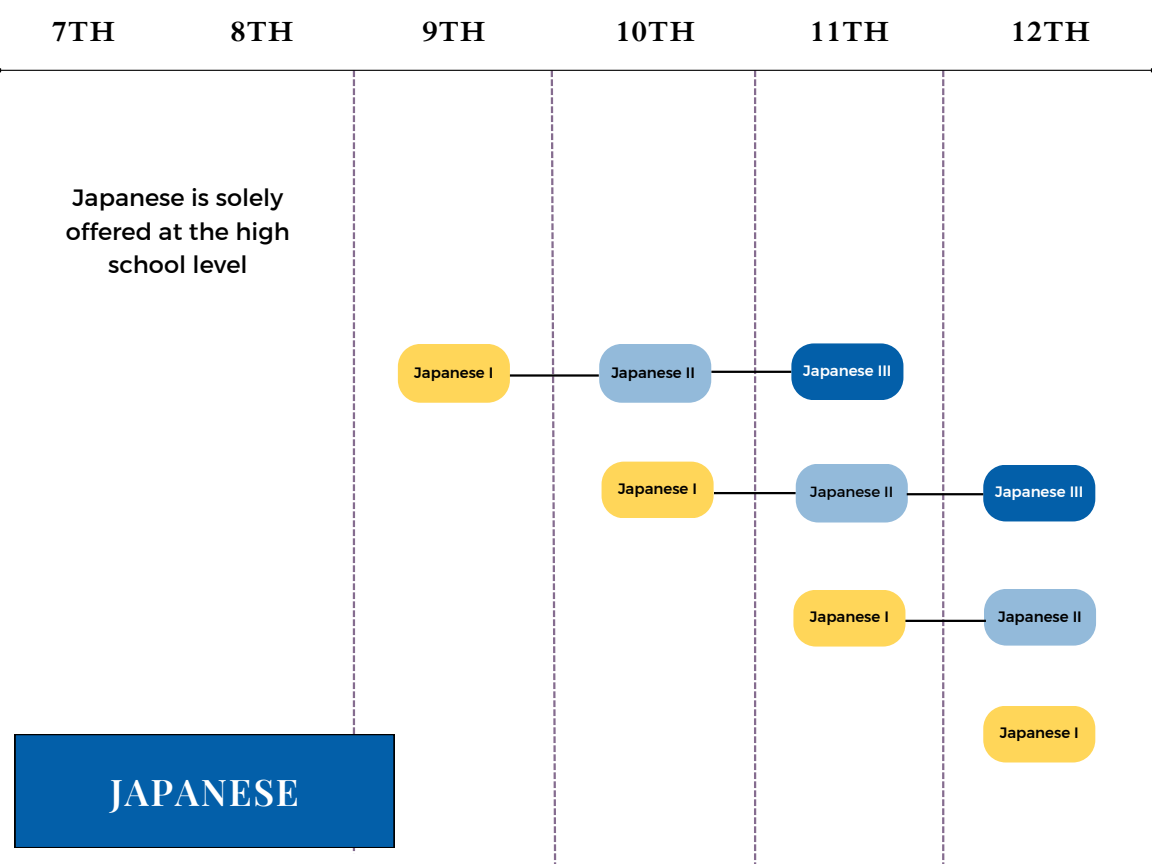
<style>
.page{position:relative;width:1152px;height:864px;background:#fff}
.page>*{position:absolute;margin:0;border:0;box-sizing:border-box;transform-origin:0 0}
.t1{font:600 36.6px "Playfair Display";letter-spacing:.045em;color:#fff}
.t2{font:600 28.35px "Times NRMT Pro";letter-spacing:.045em;color:#000}
.t3{font:24px/33.6px "Kief Montaser Regular";color:#000;text-align:center}
.t4{font:15px "Kief Montaser Medium";color:#000}
.t5{font:15px "Kief Montaser Medium";color:#fff}
.t6{font:15px "Kief Montaser Regular";color:#000}
</style>
<div class="page">
<svg style="left:353px;top:71px;width:2px;height:780px"></svg>
<svg style="left:754px;top:71px;width:2px;height:793px"></svg>
<svg style="left:942px;top:71px;width:2px;height:793px"></svg>
<svg style="left:551px;top:71px;width:5px;height:793px"></svg>
<hr style="left:507px;top:374px;width:92px;height:3px;background:#000">
<hr style="left:711px;top:371px;width:80px;height:2px;background:#000">
<svg style="left:398px;top:344px;width:112px;height:59px;background:#fed864"></svg>
<svg style="left:791px;top:343px;width:112px;height:57px;background:#166baf"></svg>
<svg style="left:599px;top:344px;width:112px;height:59px;background:#9abedc"></svg>
<svg style="left:984px;top:589px;width:112px;height:57px;background:#9bbfdc"></svg>
<hr style="left:904px;top:620px;width:82px;height:2px;background:#000">
<svg style="left:793px;top:590px;width:112px;height:57px;background:#ffd965"></svg>
<div style="left:15px;top:734px;width:379px;height:114px;background:#035fa9"></div>
<hr style="left:1px;top:70px;width:1150px;height:1px;background:#000">
<hr style="left:714px;top:492px;width:82px;height:2px;background:#000">
<svg style="left:602px;top:462px;width:112px;height:56px;background:#fed863"></svg>
<svg style="left:983px;top:465px;width:112px;height:56px;background:#1369ae"></svg>
<svg style="left:796px;top:464px;width:112px;height:59px;background:#9abedc"></svg>
<hr style="left:907px;top:493px;width:76px;height:2px;background:#000">
<svg style="left:983px;top:706px;width:112px;height:57px;background:#ffd965"></svg>
<p class="t2" style="left:52px;top:21px;width:64px">7TH</p>
<p class="t2" style="left:230px;top:21px;width:64px">8TH</p>
<p class="t2" style="left:422px;top:21px;width:64px">9TH</p>
<p class="t2" style="left:616px;top:21px;width:81px">10TH</p>
<p class="t2" style="left:1011px;top:21px;width:81px">12TH</p>
<h2 class="t2" style="left:810px;top:21px;width:81px">11TH</h2>
<p class="t3" style="left:66px;top:181px;width:225px">Japanese is solely offered at the high school level</p>
<h3 class="t1" style="left:110px;top:767px;width:190px">JAPANESE</h3>
<h2 class="t4" style="left:414px;top:363px;width:81px">Japanese I</h2>
<h2 class="t4" style="left:611px;top:363px;width:85px">Japanese II</h2>
<h2 class="t5" style="left:803px;top:362px;width:90px">Japanese III</h2>
<h4 class="t4" style="left:618px;top:480px;width:81px">Japanese I</h4>
<h4 class="t6" style="left:810px;top:483px;width:84px">Japanese II</h4>
<p class="t5" style="left:995px;top:483px;width:90px">Japanese III</p>
<h2 class="t4" style="left:810px;top:608px;width:81px">Japanese I</h2>
<h2 class="t4" style="left:998px;top:607px;width:85px">Japanese II</h2>
<h4 class="t4" style="left:1000px;top:724px;width:81px">Japanese I</h4>
</div>
